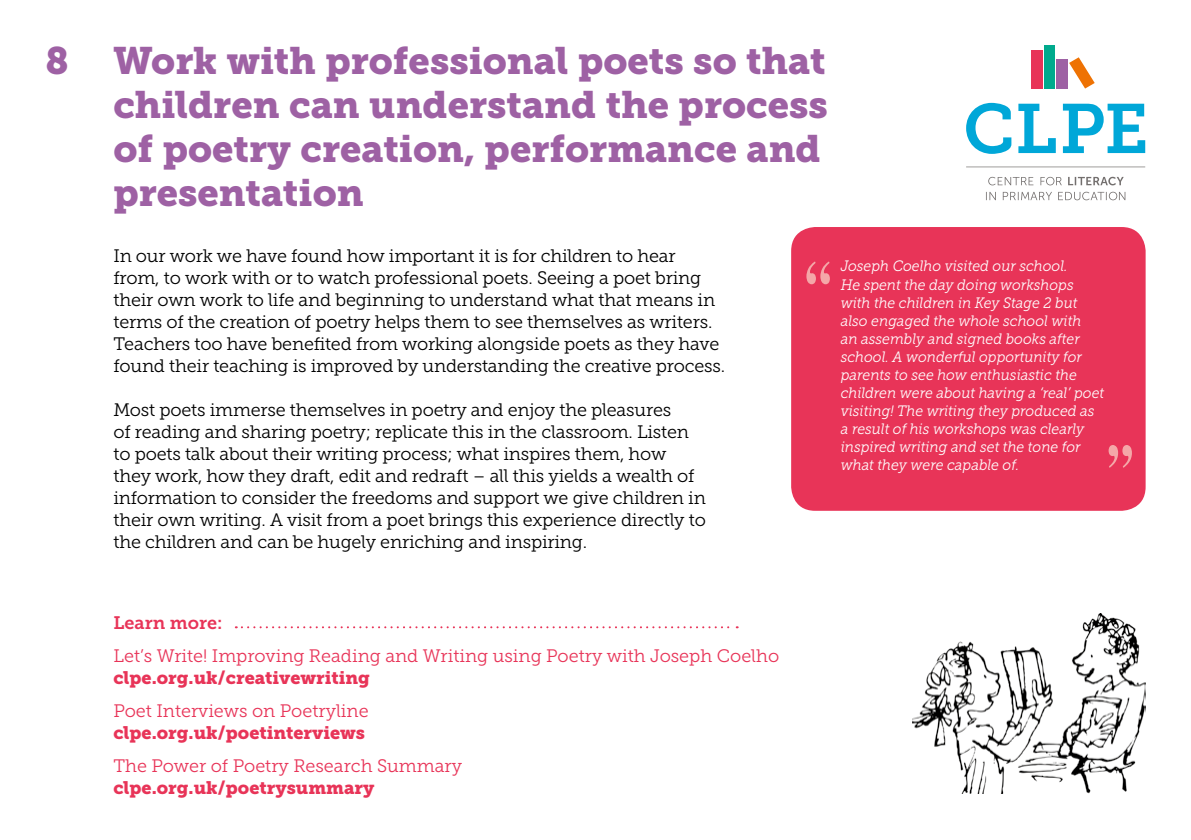
<style>
.page{position:relative;width:1191px;height:840px;background:#fff}
.page>*{position:absolute;margin:0;border:0;box-sizing:border-box;transform-origin:0 0}
.t1{font:700 68px "Times";color:#f4a7a8;scale:.76 1}
.t2{font:38px/44px "Museo Slab 900";color:#9e61a4}
.t3{font:18px/22px "Museo Slab 300";letter-spacing:-.01em;color:#000}
.t4{font:18px "Museo Slab 300";color:#e83458}
.t5{font:18px "Museo Slab 900";color:#e83458}
.t6{font:18px "Museo Slab 700";color:#e83458}
.t7{font:italic 15px/18px "Museo Slab 300";color:#fff;scale:.94 1}
</style>
<div class="page">
<img style="left:912px;top:613px;width:233px;height:179px">
<div style="left:1031px;top:50px;width:11px;height:38px;background:#e83458"></div>
<div style="left:1044px;top:45px;width:10px;height:43px;background:#00aa8d"></div>
<div style="left:1056px;top:59px;width:11px;height:29px;background:#9e61a4"></div>
<svg style="left:1069px;top:57px;width:25px;height:31px"></svg>
<svg style="left:966px;top:103px;width:179px;height:51px"></svg>
<svg style="left:986px;top:192px;width:139px;height:8px"></svg>
<svg style="left:988px;top:177px;width:135px;height:8px"></svg>
<hr style="left:966px;top:166px;width:179px;height:1px;background:#a09d9c">
<div style="left:791px;top:227px;width:354px;height:283px;background:#e83458;border-radius:24px"></div>
<svg style="left:236px;top:626px;width:501px;height:2px"></svg>
<h2 class="t2" style="left:113px;top:39px;width:716px;text-indent:-68px">8 Work with professional poets so that children can understand the process of poetry creation, performance and presentation</h2>
<p class="t3" style="left:113px;top:245px;width:613px">In our work we have found how important it is for children to hear from, to work with or to watch professional poets. Seeing a poet bring their own work to life and beginning to understand what that means in terms of the creation of poetry helps them to see themselves as writers.<br>Teachers too have benefited from working alongside poets as they have found their teaching is improved by understanding the creative process.</p>
<p class="t3" style="left:113px;top:399px;width:594px">Most poets immerse themselves in poetry and enjoy the pleasures<br>of reading and sharing poetry; replicate this in the classroom. Listen to poets talk about their writing process; what inspires them, how they work, how they draft, edit and redraft – all this yields a wealth of information to consider the freedoms and support we give children in their own writing. A visit from a poet brings this experience directly to the children and can be hugely enriching and inspiring.</p>
<h1 class="t1" style="left:804px;top:220px;width:36px">“</h1>
<p class="t7" style="left:840px;top:257px;width:282px">Joseph Coelho visited our school.<br>He spent the day doing workshops with the children in Key Stage 2 but also engaged the whole school with<br>an assembly and signed books after school. A wonderful opportunity for parents to see how enthusiastic the children were about having a ‘real’ poet visiting! The writing they produced as a result of his workshops was clearly inspired writing and set the tone for what they were capable of.</p>
<h1 class="t1" style="left:1107px;top:403px;width:35px">”</h1>
<p class="t6" style="left:113px;top:611px;width:111px">Learn more:</p>
<p class="t4" style="left:113px;top:645px;width:667px">Let’s Write! Improving Reading and Writing using Poetry with Joseph Coelho</p>
<p class="t5" style="left:113px;top:666px;width:258px">clpe.org.uk/creativewriting</p>
<p class="t4" style="left:113px;top:700px;width:257px">Poet Interviews on Poetryline</p>
<p class="t5" style="left:113px;top:721px;width:253px">clpe.org.uk/poetinterviews</p>
<p class="t4" style="left:113px;top:755px;width:350px">The Power of Poetry Research Summary</p>
<p class="t5" style="left:113px;top:776px;width:262px">clpe.org.uk/poetrysummary</p>
</div>
